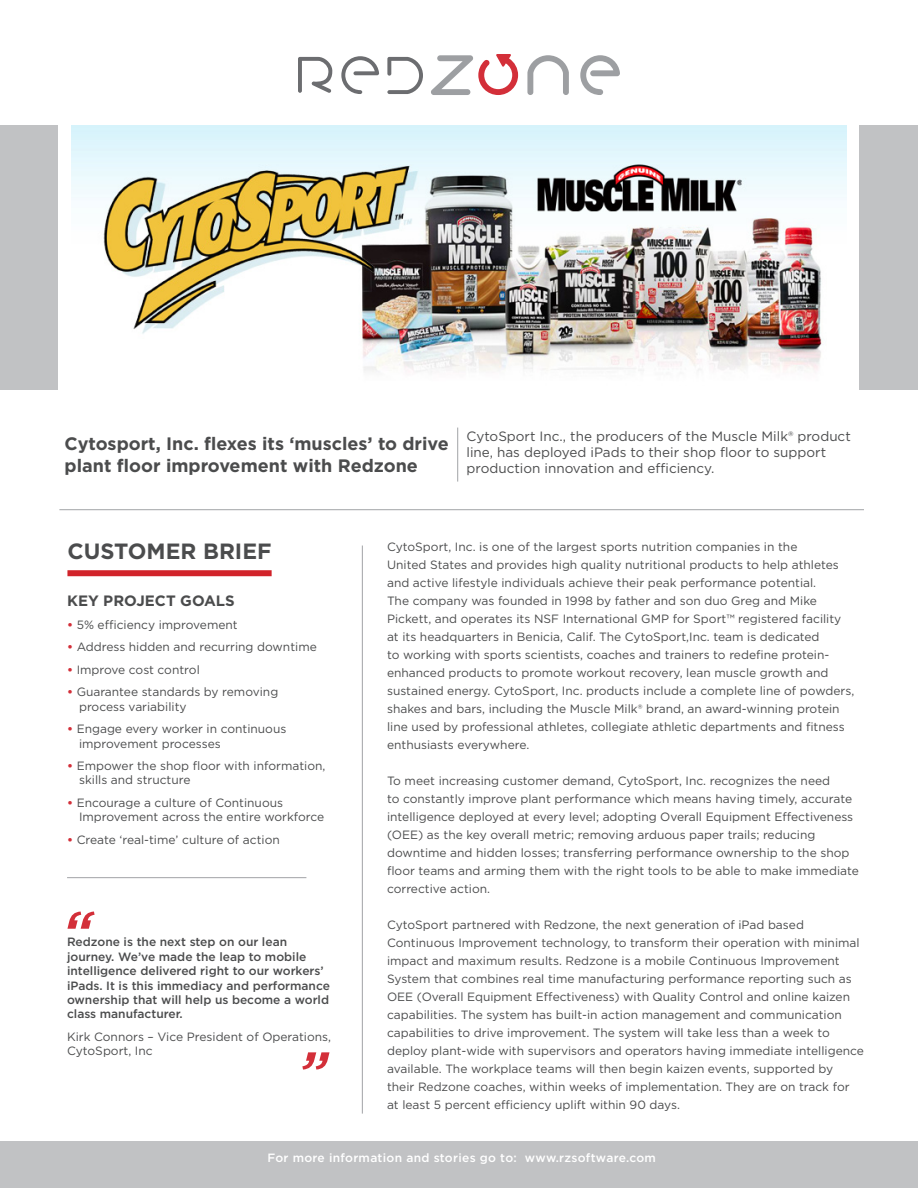
<style>
.page{position:relative;width:918px;height:1188px;background:#fff}
.page>*{position:absolute;margin:0;border:0;box-sizing:border-box;transform-origin:0 0}
.t1{font:700 22.05px "Gotham";color:#4b4c4d}
.t2{font:700 18px/21.6px "Gotham";color:#4b4c4d}
.t3{font:700 15px "Gotham";color:#4b4c4d}
.t4{font:13.5px/16.2px "Gotham";color:#4b4c4d}
.t5{font:12px/18px "Gotham";color:#4b4c4d}
.t6{font:500 12px/14.4px "Gotham";color:#4b4c4d}
.t7{font:500 12px "Gotham";letter-spacing:.025em;color:#fff}
.s1{font-weight:700;color:#d32f39}
</style>
<div class="page">
<div style="left:0;top:1142px;width:918px;height:46px;background:#c1c2c4"></div>
<svg style="left:387px;top:57px;width:36px;height:37px"></svg>
<svg style="left:527px;top:55px;width:42px;height:40px"></svg>
<svg style="left:580px;top:55px;width:40px;height:40px"></svg>
<svg style="left:431px;top:54px;width:87px;height:41px"></svg>
<svg style="left:341px;top:56px;width:38px;height:38px"></svg>
<svg style="left:298px;top:57px;width:34px;height:36px"></svg>
<div style="left:0;top:125px;width:58px;height:265px;background:#c1c2c4"></div>
<div style="left:860px;top:125px;width:58px;height:265px;background:#c1c2c4"></div>
<svg style="left:67px;top:912px;width:28px;height:17px"></svg>
<svg style="left:302px;top:1052px;width:28px;height:18px"></svg>
<img style="left:71px;top:125px;width:776px;height:247px">
<hr style="left:59px;top:509px;width:805px;height:1px;background:#a1a3a6">
<hr style="left:67px;top:877px;width:239px;height:1px;background:#a1a3a6">
<hr style="left:362px;top:546px;width:1px;height:568px;background:#a1a3a6">
<hr style="left:457px;top:428px;width:1px;height:54px;background:#a1a3a6">
<div style="left:67px;top:570px;width:205px;height:6px;background:#d1232a"></div>
<p class="t2" style="left:65px;top:433px;width:386px">Cytosport, Inc. flexes its ‘muscles’ to drive plant floor improvement with Redzone</p>
<p class="t4" style="left:467px;top:428px;width:386px">CytoSport Inc., the producers of the Muscle Milk® product line, has deployed iPads to their shop floor to support production innovation and efficiency.</p>
<p class="t1" style="left:67px;top:537px;width:206px">CUSTOMER BRIEF</p>
<p class="t3" style="left:67px;top:591px;width:169px">KEY PROJECT GOALS</p>
<p class="t5" style="left:67px;top:615px;width:172px"><span class="s1">•</span> 5% efficiency improvement</p>
<p class="t5" style="left:67px;top:638px;width:251px"><span class="s1">•</span> Address hidden and recurring downtime</p>
<p class="t5" style="left:67px;top:660px;width:134px"><span class="s1">•</span> Improve cost control</p>
<p class="t5" style="left:79px;top:685px;width:201px;line-height:14.4px;text-indent:-12px"><span class="s1">•</span> Guarantee standards by removing process variability</p>
<p class="t5" style="left:79px;top:721px;width:209px;line-height:14.4px;text-indent:-12px"><span class="s1">•</span> Engage every worker in continuous improvement processes</p>
<p class="t5" style="left:79px;top:758px;width:248px;line-height:14.4px;text-indent:-12px"><span class="s1">•</span> Empower the shop floor with information, skills and structure</p>
<p class="t5" style="left:67px;top:793px;width:218px"><span class="s1">•</span> Encourage a culture of Continuous</p>
<p class="t5" style="left:79px;top:808px;width:247px">Improvement across the entire workforce</p>
<p class="t5" style="left:67px;top:830px;width:214px"><span class="s1">•</span> Create ‘real-time’ culture of action</p>
<p class="t6" style="left:67px;top:935px;width:264px">Redzone is the next step on our lean journey. We’ve made the leap to mobile intelligence delivered right to our workers’ iPads. It is this immediacy and performance ownership that will help us become a world class manufacturer.</p>
<p class="t5" style="left:67px;top:1029px;width:266px;line-height:14.4px">Kirk Connors – Vice President of Operations,<br>CytoSport, Inc</p>
<p class="t5" style="left:387px;top:537px;width:456px">CytoSport, Inc. is one of the largest sports nutrition companies in the<br>United States and provides high quality nutritional products to help athletes and active lifestyle individuals achieve their peak performance potential.<br>The company was founded in 1998 by father and son duo Greg and Mike Pickett, and operates its NSF International GMP for Sport™ registered facility</p>
<p class="t5" style="left:387px;top:627px;width:434px">at its headquarters in Benicia, Calif. The CytoSport,Inc. team is dedicated</p>
<p class="t5" style="left:387px;top:645px;width:469px">to working with sports scientists, coaches and trainers to redefine protein&shy;enhanced products to promote workout recovery, lean muscle growth and sustained energy. CytoSport, Inc. products include a complete line of powders, shakes and bars, including the Muscle Milk® brand, an award-winning protein line used by professional athletes, collegiate athletic departments and fitness enthusiasts everywhere.</p>
<p class="t5" style="left:387px;top:771px;width:473px">To meet increasing customer demand, CytoSport, Inc. recognizes the need<br>to constantly improve plant performance which means having timely, accurate intelligence deployed at every level; adopting Overall Equipment Effectiveness (OEE) as the key overall metric; removing arduous paper trails; reducing downtime and hidden losses; transferring performance ownership to the shop floor teams and arming them with the right tools to be able to make immediate corrective action.</p>
<p class="t5" style="left:387px;top:915px;width:474px">CytoSport partnered with Redzone, the next generation of iPad based Continuous Improvement technology, to transform their operation with minimal impact and maximum results. Redzone is a mobile Continuous Improvement System that combines real time manufacturing performance reporting such as OEE (Overall Equipment Effectiveness) with Quality Control and online kaizen</p>
<p class="t5" style="left:387px;top:1005px;width:456px">capabilities. The system has built-in action management and communication</p>
<p class="t5" style="left:387px;top:1023px;width:478px">capabilities to drive improvement. The system will take less than a week to deploy plant-wide with supervisors and operators having immediate intelligence available. The workplace teams will then begin kaizen events, supported by<br>their Redzone coaches, within weeks of implementation. They are on track for at least 5 percent efficiency uplift within 90 days.</p>
<p class="t7" style="left:267px;top:1150px;width:390px">For more information and stories go to: www.rzsoftware.com</p>
</div>
